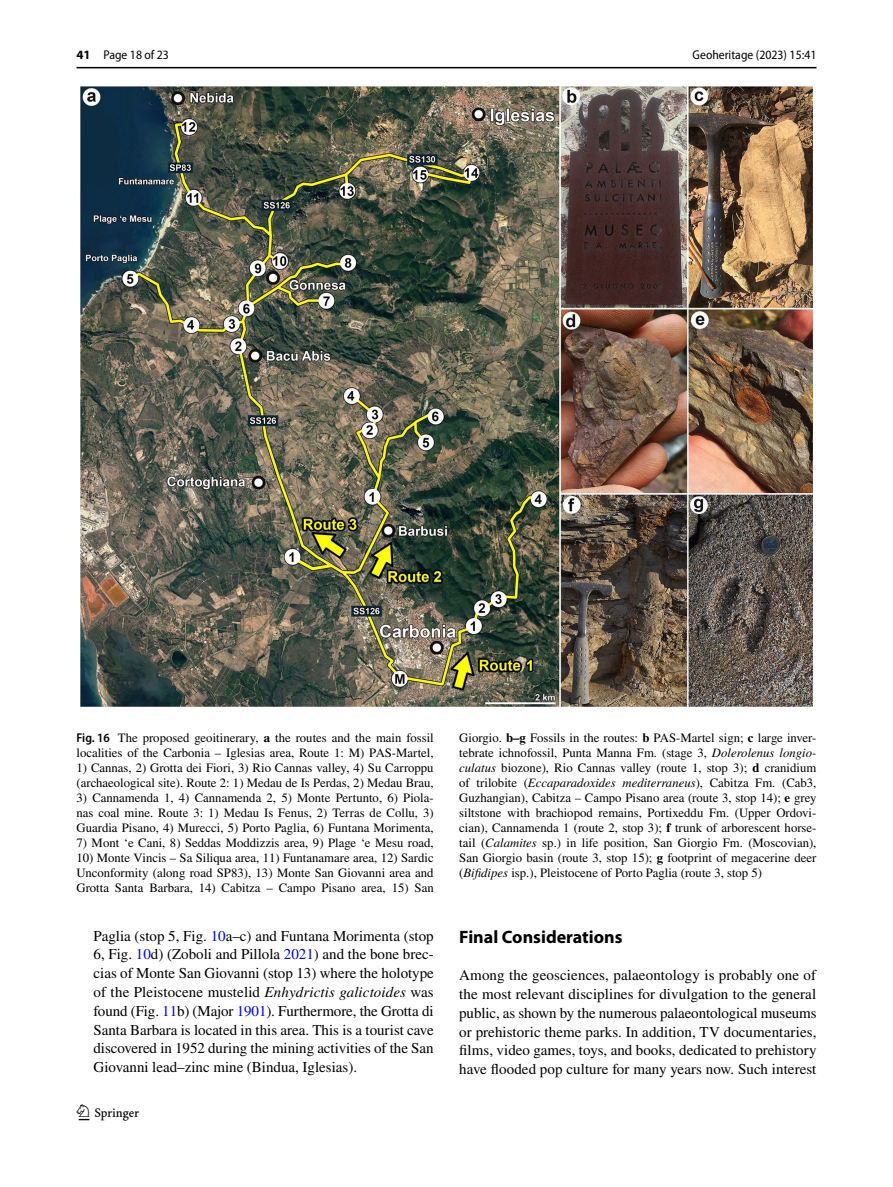
<style>
.page{position:relative;width:893px;height:1187px;background:#fff}
.page>*{position:absolute;margin:0;border:0;box-sizing:border-box;transform-origin:0 0}
.t1{font:22.5px "Springnew Regular 2";color:#000}
.t2{font:700 18px "Myriad Pro";color:#000}
.t3{font:15px/18.8px "STIX";color:#000;text-align:justify}
.t4{font:12.75px/15px "STIX";color:#000;text-align:justify}
.t5{font:semi-condensed 12.75px "Myriad Pro";color:#000}
.s1{font-weight:700;font-stretch:normal}
.s2{font-family:"Myriad Pro";font-weight:600;font-stretch:semi-condensed}
.s3{font-weight:700}
.s4{font-style:italic}
.s5{color:#00f}
</style>
<div class="page">
<hr style="left:77px;top:67px;width:739px;height:1px;background:#000">
<img style="left:81px;top:87px;width:731px;height:619px">
<p class="t5" style="left:77px;top:48px;width:94px"><span class="s1">41</span> Page 18 of 23</p>
<p class="t5" style="left:693px;top:48px;width:125px">Geoheritage (2023) 15:41</p>
<p class="t4" style="left:77px;top:730px;width:359px"><span class="s2">Fig. 16</span> The proposed geoitinerary, <span class="s3">a</span> the routes and the main fossil localities of the Carbonia – Iglesias area, Route 1: M) PAS-Martel,</p>
<p class="t4" style="left:77px;top:760px;width:359px">1) Cannas, 2) Grotta dei Fiori, 3) Rio Cannas valley, 4) Su Carroppu (archaeological site). Route 2: 1) Medau de Is Perdas, 2) Medau Brau,</p>
<p class="t4" style="left:77px;top:790px;width:359px">3) Cannamenda 1, 4) Cannamenda 2, 5) Monte Pertunto, 6) Piola&shy;nas coal mine. Route 3: 1) Medau Is Fenus, 2) Terras de Collu, 3)<br>Guardia Pisano, 4) Murecci, 5) Porto Paglia, 6) Funtana Morimenta,</p>
<p class="t4" style="left:77px;top:835px;width:359px">7) Mont ‘e Cani, 8) Seddas Moddizzis area, 9) Plage ‘e Mesu road,</p>
<p class="t4" style="left:77px;top:850px;width:359px">10) Monte Vincis – Sa Siliqua area, 11) Funtanamare area, 12) Sardic Unconformity (along road SP83), 13) Monte San Giovanni area and Grotta Santa Barbara, 14) Cabitza – Campo Pisano area, 15) San</p>
<p class="t4" style="left:459px;top:730px;width:359px">Giorgio. <span class="s3">b–g</span> Fossils in the routes: <span class="s3">b</span> PAS-Martel sign; <span class="s3">c</span> large inver&shy;tebrate ichnofossil, Punta Manna Fm. (stage 3, <span class="s4">Dolerolenus longio&shy;culatus</span> biozone), Rio Cannas valley (route 1, stop 3); <span class="s3">d</span> cranidium of trilobite (<span class="s4">Eccaparadoxides mediterraneus</span>), Cabitza Fm. (Cab3, Guzhangian), Cabitza – Campo Pisano area (route 3, stop 14); <span class="s3">e</span> grey siltstone with brachiopod remains, Portixeddu Fm. (Upper Ordovi&shy;cian), Cannamenda 1 (route 2, stop 3); <span class="s3">f</span> trunk of arborescent horse&shy;tail (<span class="s4">Calamites</span> sp.) in life position, San Giorgio Fm. (Moscovian), San Giorgio basin (route 3, stop 15); <span class="s3">g</span> footprint of megacerine deer (<span class="s4">Bifidipes</span> isp.), Pleistocene of Porto Paglia (route 3, stop 5)</p>
<p class="t3" style="left:94px;top:927px;width:342px">Paglia (stop 5, Fig. <span class="s5">10</span>a–c) and Funtana Morimenta (stop 6, Fig. <span class="s5">10</span>d) (Zoboli and Pillola <span class="s5">2021</span>) and the bone brec&shy;cias of Monte San Giovanni (stop 13) where the holotype of the Pleistocene mustelid <span class="s4">Enhydrictis galictoides</span> was found (Fig. <span class="s5">11</span>b) (Major <span class="s5">1901</span>). Furthermore, the Grotta di Santa Barbara is located in this area. This is a tourist cave discovered in 1952 during the mining activities of the San Giovanni lead–zinc mine (Bindua, Iglesias).</p>
<h2 class="t2" style="left:459px;top:925px;width:165px">Final Considerations</h2>
<p class="t3" style="left:459px;top:966px;width:359px">Among the geosciences, palaeontology is probably one of the most relevant disciplines for divulgation to the general public, as shown by the numerous palaeontological museums or prehistoric theme parks. In addition, TV documentaries, films, video games, toys, and books, dedicated to prehistory have flooded pop culture for many years now. Such interest</p>
<h1 class="t1" style="left:79px;top:1104px;width:62px">1 3</h1>
</div>
